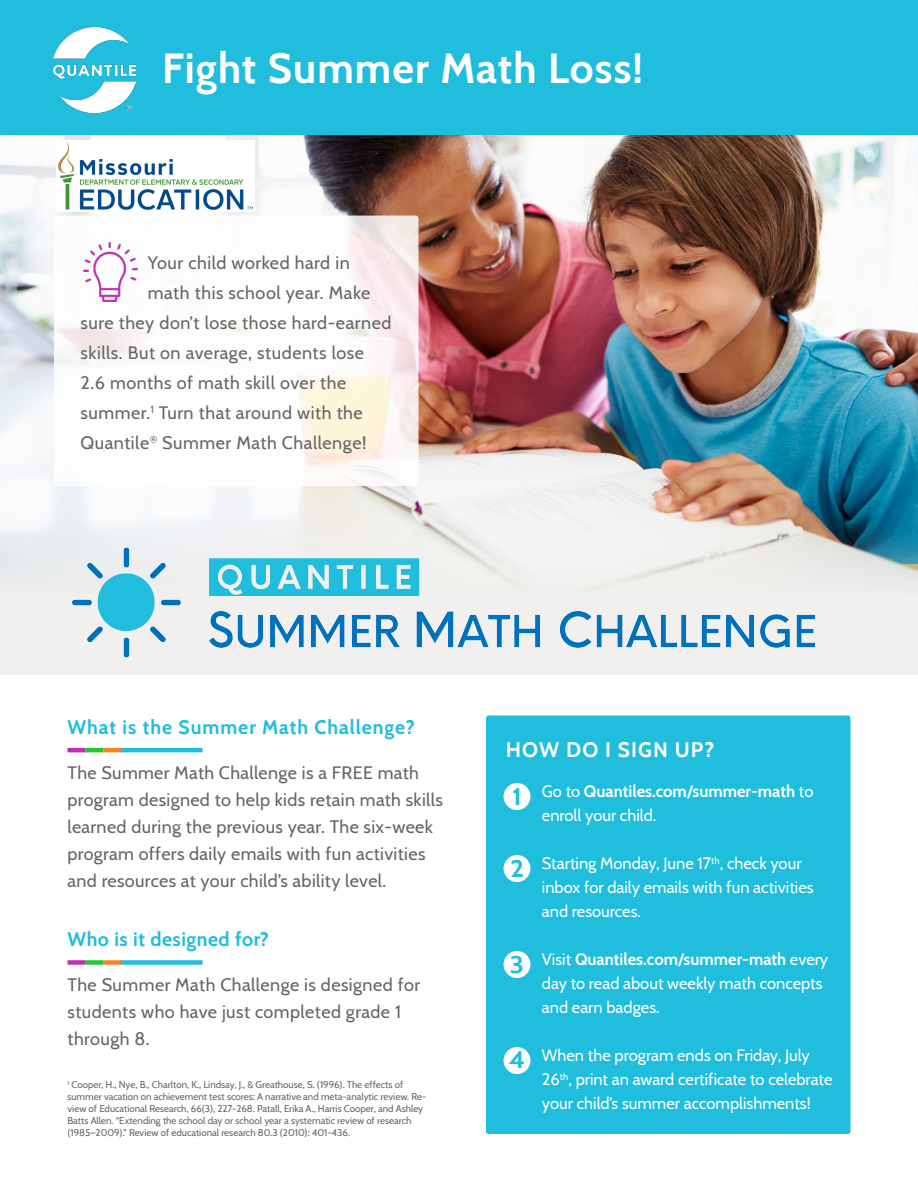
<style>
.page{position:relative;width:918px;height:1188px;background:#fff}
.page>*{position:absolute;margin:0;border:0;box-sizing:border-box;transform-origin:0 0}
.t1{font:700 42px "Cabin";letter-spacing:.025em;color:#fff}
.t2{font:700 24px "Cabin";color:#20bddc;scale:1.1 1}
.t3{font:700 21px "Cabin";letter-spacing:.05em;color:#fff}
.t4{font:700 19.5px "Cabin";letter-spacing:.045em;color:#20bddc}
.t5{font:700 19.5px "Cabin";letter-spacing:.025em;color:#20bddc}
.t6{font:18px/27px "Cabin";letter-spacing:.02em;color:#656565}
.t7{font:16.5px/24px "Cabin";color:#fff}
.t8{font:700 16.5px/24px "Cabin";color:#fff}
.t9{font:9.75px/12px "Cabin";color:#656565}
.s1{font-weight:400}
.s2{font-weight:700}
</style>
<div class="page">
<div style="left:0;top:468px;width:918px;height:207px;background:#f2f0ee"></div>
<img style="left:0;top:135px;width:918px;height:447px">
<div style="left:0;top:0;width:918px;height:135px;background:#20bddc"></div>
<div style="left:486px;top:716px;width:364px;height:418px;background:#20bddc;border-radius:3px"></div>
<div style="left:504px;top:783px;width:27px;height:27px;background:#fff;border-radius:50%"></div>
<div style="left:504px;top:855px;width:27px;height:27px;background:#fff;border-radius:50%"></div>
<div style="left:504px;top:951px;width:27px;height:27px;background:#fff;border-radius:50%"></div>
<div style="left:504px;top:1047px;width:27px;height:27px;background:#fff;border-radius:50%"></div>
<svg style="left:54px;top:216px;width:364px;height:270px"></svg>
<hr style="left:85px;top:748px;width:18px;height:4px;background:#1fc931">
<hr style="left:120px;top:748px;width:83px;height:4px;background:#20bddc">
<hr style="left:68px;top:748px;width:17px;height:4px;background:#c02fb4">
<hr style="left:103px;top:748px;width:18px;height:4px;background:#f58424">
<div style="left:85px;top:960px;width:18px;height:5px;background:#1fc931"></div>
<div style="left:120px;top:960px;width:83px;height:5px;background:#20bddc"></div>
<div style="left:68px;top:960px;width:17px;height:5px;background:#c02fb4"></div>
<div style="left:103px;top:960px;width:18px;height:5px;background:#f58424"></div>
<img style="left:54px;top:27px;width:82px;height:86px">
<img style="left:46px;top:532px;width:800px;height:126px">
<img style="left:81px;top:243px;width:58px;height:58px">
<img style="left:57px;top:140px;width:198px;height:72px">
<h1 class="t1" style="left:162px;top:36px;width:483px">Fight Summer Math Loss!</h1>
<p class="t6" style="left:148px;top:248px;width:203px">Your child worked hard in</p>
<p class="t6" style="left:148px;top:278px;width:224px">math this school year. Make</p>
<p class="t6" style="left:80px;top:308px;width:313px">sure they don’t lose those hard-earned</p>
<p class="t6" style="left:80px;top:338px;width:285px">skills. But on average, students lose</p>
<p class="t6" style="left:80px;top:368px;width:267px">2.6 months of math skill over the</p>
<p class="t6" style="left:80px;top:398px;width:284px">summer.<sup>1</sup> Turn that around with the</p>
<p class="t6" style="left:80px;top:428px;width:288px">Quantile<sup>®</sup> Summer Math Challenge!</p>
<p class="t4" style="left:68px;top:712px;width:349px">What is the Summer Math Challenge?</p>
<p class="t6" style="left:68px;top:758px;width:377px">The Summer Math Challenge is a FREE math program designed to help kids retain math skills learned during the previous year. The six-week program offers daily emails with fun activities and resources at your child’s ability level.</p>
<p class="t5" style="left:68px;top:924px;width:203px">Who is it designed for?</p>
<p class="t6" style="left:68px;top:970px;width:354px">The Summer Math Challenge is designed for students who have just completed grade 1 through 8.</p>
<p class="t9" style="left:68px;top:1078px;width:360px"><sup>1</sup> Cooper, H., Nye, B., Charlton, K., Lindsay, J., &amp; Greathouse, S. (1996). The effects of summer vacation on achievement test scores: A narrative and meta-analytic review. Re&shy;view of Educational Research, 66(3), 227-268. Patall, Erika A., Harris Cooper, and Ashley Batts Allen. “Extending the school day or school year a systematic review of research (1985–2009).” Review of educational research 80.3 (2010): 401-436.</p>
<p class="t3" style="left:506px;top:733px;width:210px">HOW DO I SIGN UP?</p>
<p class="t8" style="left:542px;top:779px;width:273px"><span class="s1">Go to</span> Quantiles.com/summer-math <span class="s1">to enroll your child.</span></p>
<p class="t7" style="left:542px;top:851px;width:273px">Starting Monday, June 17<sup>th</sup>, check your inbox for daily emails with fun activities and resources.</p>
<p class="t7" style="left:542px;top:947px;width:288px">Visit <span class="s2">Quantiles.com/summer-math</span> every day to read about weekly math concepts and earn badges.</p>
<p class="t7" style="left:542px;top:1043px;width:292px">When the program ends on Friday, July<br>26<sup>th</sup>, print an award certificate to celebrate your child’s summer accomplishments!</p>
<h2 class="t2" style="left:512px;top:777px;width:10px">1</h2>
<h2 class="t2" style="left:510px;top:850px;width:14px">2</h2>
<h2 class="t2" style="left:510px;top:946px;width:14px">3</h2>
<h2 class="t2" style="left:509px;top:1041px;width:16px">4</h2>
</div>
